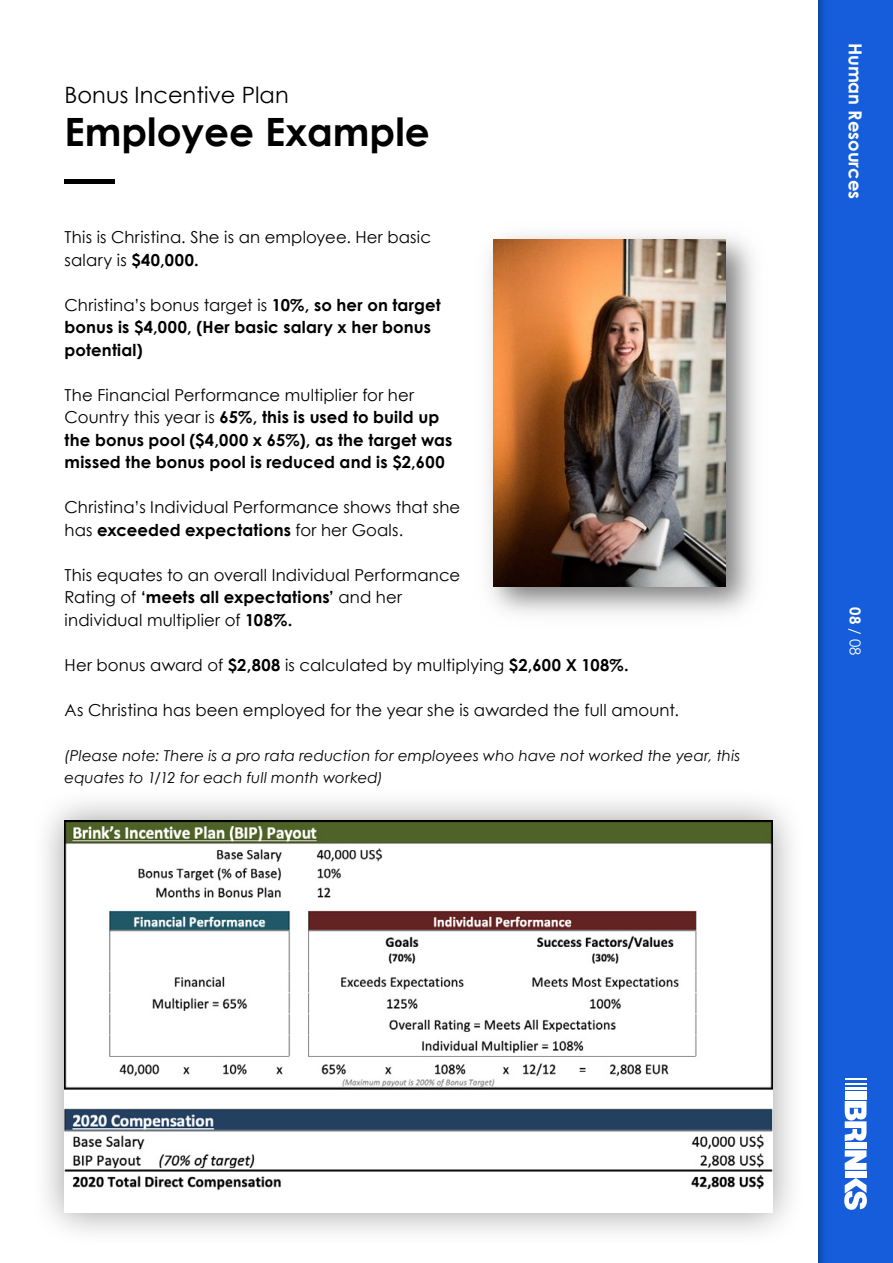
<style>
.page{position:relative;width:893px;height:1263px;background:#fff}
.page>*{position:absolute;margin:0;border:0;box-sizing:border-box;transform-origin:0 0}
.t1{font:700 39px "Century Gothic";color:#000}
.t2{font:22.5px "Century Gothic";color:#000}
.t3{font:700 18px "Century Gothic";color:#fff}
.t4{font:16.5px/22.5px "Century Gothic";letter-spacing:.01em;color:#000}
.t5{font:700 16.5px/22.5px "Century Gothic";letter-spacing:.01em;color:#000}
.t6{font:italic 15px/22.5px "Century Gothic";letter-spacing:.01em;color:#000}
.t7{font:15px "Century Gothic";color:#fff}
.s1{font-weight:700}
.s2{font-weight:400}
</style>
<div class="page">
<img style="left:818px;top:0;width:75px;height:1263px">
<hr style="left:845px;top:1078px;width:21px;height:2px;background:#fff">
<hr style="left:845px;top:1083px;width:21px;height:2px;background:#fff">
<hr style="left:845px;top:1087px;width:21px;height:2px;background:#fff">
<hr style="left:845px;top:1091px;width:21px;height:3px;background:#fff">
<div style="left:845px;top:1095px;width:21px;height:5px;background:#fff"></div>
<svg style="left:845px;top:1101px;width:21px;height:40px"></svg>
<div style="left:845px;top:1142px;width:21px;height:6px;background:#fff"></div>
<svg style="left:845px;top:1150px;width:21px;height:20px"></svg>
<div style="left:845px;top:1171px;width:21px;height:7px;background:#fff"></div>
<svg style="left:844px;top:1178px;width:23px;height:33px"></svg>
<hr style="left:65px;top:179px;width:50px;height:4px;background:#000">
<img style="left:489px;top:235px;width:265px;height:379px">
<img style="left:493px;top:240px;width:233px;height:346px">
<div style="left:31px;top:786px;width:775px;height:460px;background:#000;opacity:.4"></div>
<img style="left:65px;top:820px;width:707px;height:392px">
<h2 class="t2" style="left:65px;top:81px;width:226px">Bonus Incentive Plan</h2>
<h1 class="t1" style="left:65px;top:107px;width:367px">Employee Example</h1>
<p class="t4" style="left:65px;top:226px;width:368px">This is Christina. She is an employee. Her basic salary is <span class="s1">$40,000.</span></p>
<p class="t5" style="left:65px;top:293px;width:377px"><span class="s2">Christina’s bonus target is</span> 10%, so her on target bonus is $4,000, (Her basic salary x her bonus potential)</p>
<p class="t5" style="left:65px;top:383px;width:389px"><span class="s2">The Financial Performance multiplier for her Country this year is</span> 65%, this is used to build up the bonus pool ($4,000 x 65%), as the target was missed the bonus pool is reduced and is $2,600</p>
<p class="t4" style="left:65px;top:496px;width:397px">Christina’s Individual Performance shows that she has <span class="s1">exceeded expectations</span> for her Goals.</p>
<p class="t4" style="left:65px;top:563px;width:397px">This equates to an overall Individual Performance<br>Rating of <span class="s1">‘meets all expectations’</span> and her individual multiplier of <span class="s1">108%.</span></p>
<p class="t4" style="left:65px;top:653px;width:566px">Her bonus award of <span class="s1">$2,808</span> is calculated by multiplying <span class="s1">$2,600 X 108%.</span></p>
<p class="t4" style="left:65px;top:698px;width:616px">As Christina has been employed for the year she is awarded the full amount.</p>
<p class="t6" style="left:65px;top:744px;width:677px">(Please note: There is a pro rata reduction for employees who have not worked the year, this equates to 1/12 for each full month worked)</p>
<p class="t3" style="left:867px;top:43px;width:158px;rotate:90deg">Human Resources</p>
<p class="t7" style="left:864px;top:607px;width:50px;rotate:90deg"><span class="s1">08</span> / 08</p>
</div>
